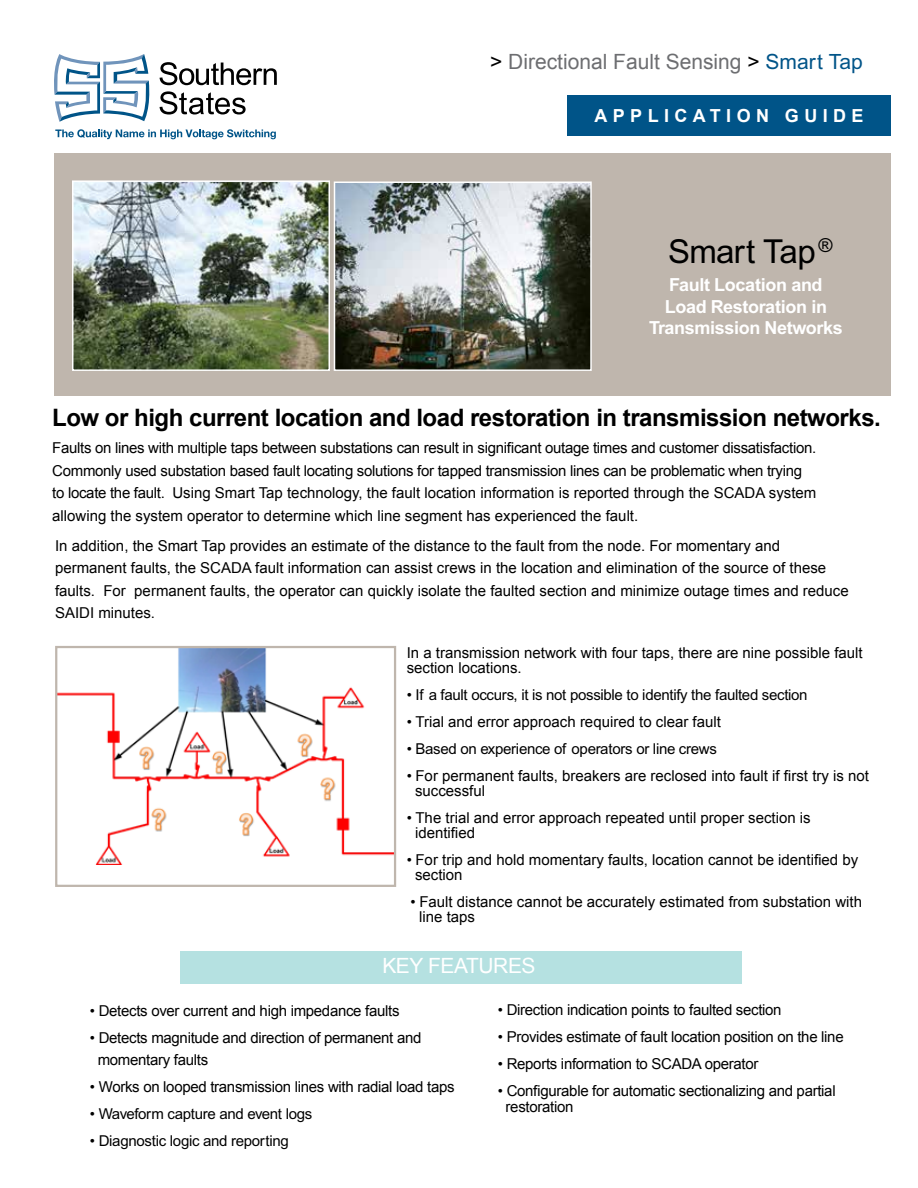
<style>
.page{position:relative;width:918px;height:1188px;background:#fff}
.page>*{position:absolute;margin:0;border:0;box-sizing:border-box;transform-origin:0 0}
.t1{font:33px "Arial MT Std";letter-spacing:-.02em;color:#000}
.t2{font:700 24px "Arial";letter-spacing:-.02em;color:#000}
.t3{font:21px "Arial";color:#6d6e71}
.t4{font:21px "Arial";letter-spacing:-.02em;color:#fff}
.t5{font:700 18px/21.6px "Arial MT Std";letter-spacing:-.02em;color:#fff;text-align:center}
.t6{font:700 18px "Arial";letter-spacing:.3em;color:#fff}
.t7{font:15px/22.5px "Arial";letter-spacing:-.02em;color:#000}
.t8{font:15px/15px "Arial";color:#000}
.t9{font:15px "Arial MT Std";letter-spacing:-.02em;color:#000}
.s1{color:#000}
.s2{font-family:"Arial MT Std";color:#005488}
.s3{font-family:"Arial MT Std"}
</style>
<div class="page">
<div style="left:54px;top:153px;width:837px;height:243px;background:#bfb6ad"></div>
<img style="left:75px;top:183px;width:252px;height:185px">
<div style="left:72px;top:180px;width:258px;height:191px;border:2px solid #fff"></div>
<img style="left:337px;top:185px;width:252px;height:183px">
<div style="left:334px;top:182px;width:258px;height:189px;border:2px solid #fff"></div>
<div style="left:567px;top:95px;width:324px;height:41px;background:#005488"></div>
<svg style="left:160px;top:62px;width:117px;height:23px"></svg>
<svg style="left:160px;top:91px;width:86px;height:24px"></svg>
<svg style="left:54px;top:54px;width:96px;height:68px"></svg>
<svg style="left:55px;top:129px;width:221px;height:10px"></svg>
<img style="left:58px;top:649px;width:335px;height:215px">
<div style="left:55px;top:646px;width:341px;height:241px;border:2px solid #bfb6ad"></div>
<div style="left:180px;top:951px;width:562px;height:33px;background:#b5e1e1"></div>
<h3 class="t3" style="left:490px;top:48px;width:374px"><span class="s1">&gt;</span> Directional Fault Sensing <span class="s1">&gt;</span> <span class="s2">Smart Tap</span></h3>
<p class="t6" style="left:594px;top:104px;width:271px">APPLICATION GUIDE</p>
<h1 class="t1" style="left:668px;top:232px;width:166px">Smart Tap <sup>®</sup></h1>
<p class="t5" style="left:649px;top:275px;width:195px">Fault Location and<br>Load Restoration in<br>Transmission Networks</p>
<h2 class="t2" style="left:52px;top:401px;width:830px">Low or high current location and load restoration in transmission networks.</h2>
<p class="t7" style="left:52px;top:437px;width:766px">Faults on lines with multiple taps between substations can result in significant outage times and customer dissatisfaction.<br>Commonly used substation based fault locating solutions for tapped transmission lines can be problematic when trying to locate the fault. Using Smart Tap technology, the fault location information is reported through the SCADA system allowing the system operator to determine which line segment has experienced the fault.</p>
<p class="t8" style="left:55px;top:534px;width:795px;line-height:22.5px">In addition, the Smart Tap provides an estimate of the distance to the fault from the node. For momentary and permanent faults, the SCADA fault information can assist crews in the location and elimination of the source of these faults. For permanent faults, the operator can quickly isolate the faulted section and minimize outage times and reduce SAIDI minutes.</p>
<p class="t8" style="left:407px;top:646px;width:458px">In a transmission network with four taps, there are nine possible fault section locations.</p>
<p class="t9" style="left:407px;top:687px;width:402px">• If a fault occurs, it is not possible to identify the faulted section</p>
<p class="t8" style="left:407px;top:715px;width:316px"><span class="s3">•</span> Trial and error approach required to clear fault</p>
<p class="t9" style="left:407px;top:741px;width:312px">• Based on experience of operators or line crews</p>
<p class="t8" style="left:415px;top:769px;width:455px;text-indent:-8px"><span class="s3">•</span> For permanent faults, breakers are reclosed into fault if first try is not successful</p>
<p class="t8" style="left:415px;top:811px;width:397px;text-indent:-8px"><span class="s3">•</span> The trial and error approach repeated until proper section is identified</p>
<p class="t8" style="left:415px;top:853px;width:445px;text-indent:-8px"><span class="s3">•</span> For trip and hold momentary faults, location cannot be identified by section</p>
<p class="t8" style="left:419px;top:895px;width:444px;text-indent:-9px"><span class="s3">•</span> Fault distance cannot be accurately estimated from substation with line taps</p>
<h3 class="t4" style="left:382px;top:952px;width:155px">KEY FEATURES</h3>
<p class="t7" style="left:90px;top:1000px;width:311px"><span class="s3">•</span> Detects over current and high impedance faults</p>
<p class="t7" style="left:98px;top:1027px;width:325px;text-indent:-8px"><span class="s3">•</span> Detects magnitude and direction of permanent and momentary faults</p>
<p class="t7" style="left:90px;top:1076px;width:366px"><span class="s3">•</span> Works on looped transmission lines with radial load taps</p>
<p class="t9" style="left:90px;top:1106px;width:224px">• Waveform capture and event logs</p>
<p class="t9" style="left:90px;top:1133px;width:200px">• Diagnostic logic and reporting</p>
<p class="t7" style="left:498px;top:998px;width:285px"><span class="s3">•</span> Direction indication points to faulted section</p>
<p class="t7" style="left:498px;top:1025px;width:347px"><span class="s3">•</span> Provides estimate of fault location position on the line</p>
<p class="t7" style="left:498px;top:1052px;width:262px"><span class="s3">•</span> Reports information to SCADA operator</p>
<p class="t7" style="left:506px;top:1082px;width:332px;line-height:16.5px;text-indent:-8px"><span class="s3">•</span> Configurable for automatic sectionalizing and partial restoration</p>
</div>
